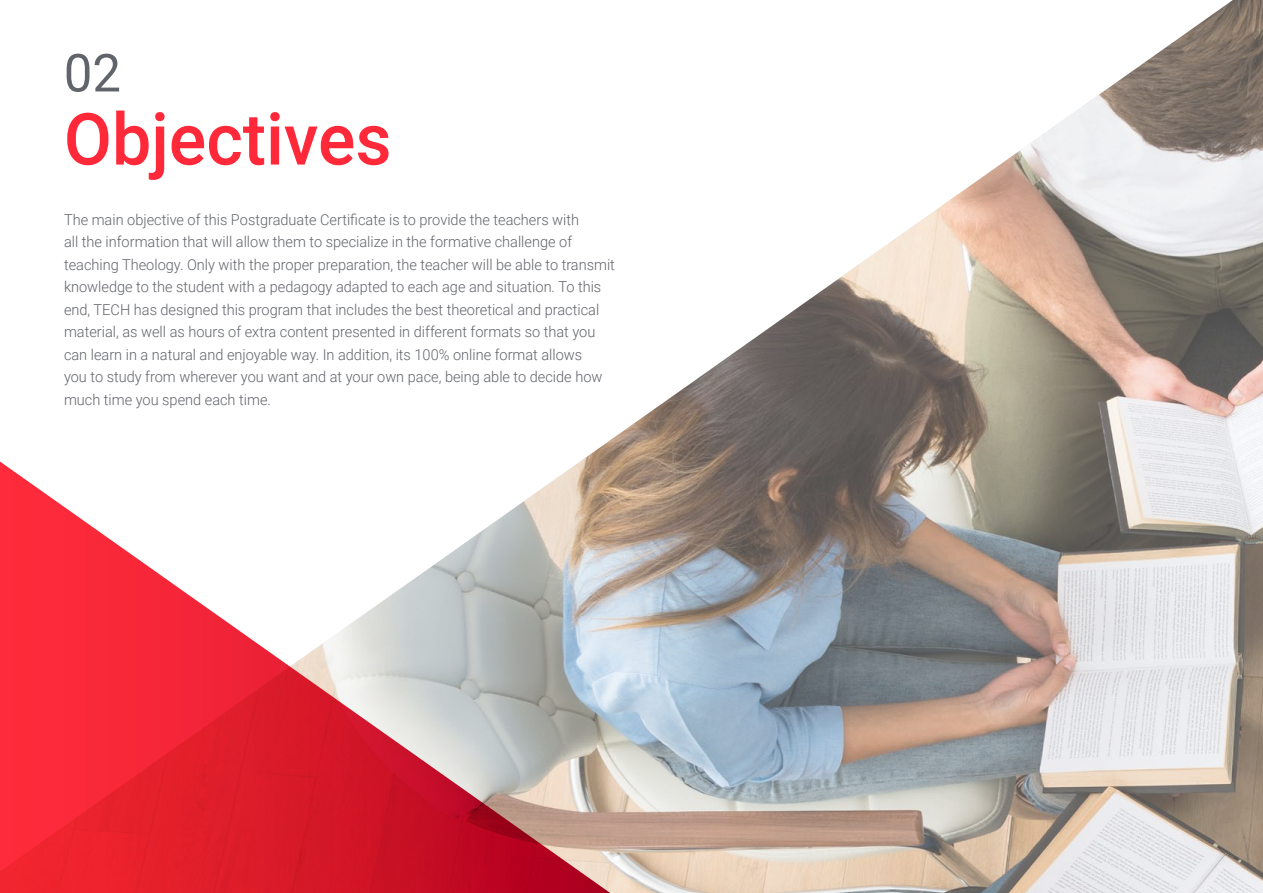
<style>
.page{position:relative;width:1263px;height:893px;background:#fff}
.page>*{position:absolute;margin:0;border:0;box-sizing:border-box;transform-origin:0 0}
.t1{font:500 72px "Roboto";color:#ff293a}
.t2{font:52.5px "Roboto";color:#61646a}
.t3{font:300 15px/22.5px "Roboto";color:#61646a}
</style>
<div class="page">
<img style="left:602px;top:0;width:661px;height:893px">
<svg style="left:0;top:446px;width:640px;height:447px"></svg>
<h2 class="t2" style="left:64px;top:36px;width:59px">02</h2>
<h1 class="t1" style="left:64px;top:89px;width:329px">Objectives</h1>
<p class="t3" style="left:64px;top:208px;width:552px">The main objective of this Postgraduate Certificate is to provide the teachers with<br>all the information that will allow them to specialize in the formative challenge of teaching Theology. Only with the proper preparation, the teacher will be able to transmit knowledge to the student with a pedagogy adapted to each age and situation. To this end, TECH has designed this program that includes the best theoretical and practical material, as well as hours of extra content presented in different formats so that you can learn in a natural and enjoyable way. In addition, its 100% online format allows<br>you to study from wherever you want and at your own pace, being able to decide how much time you spend each time.</p>
</div>
